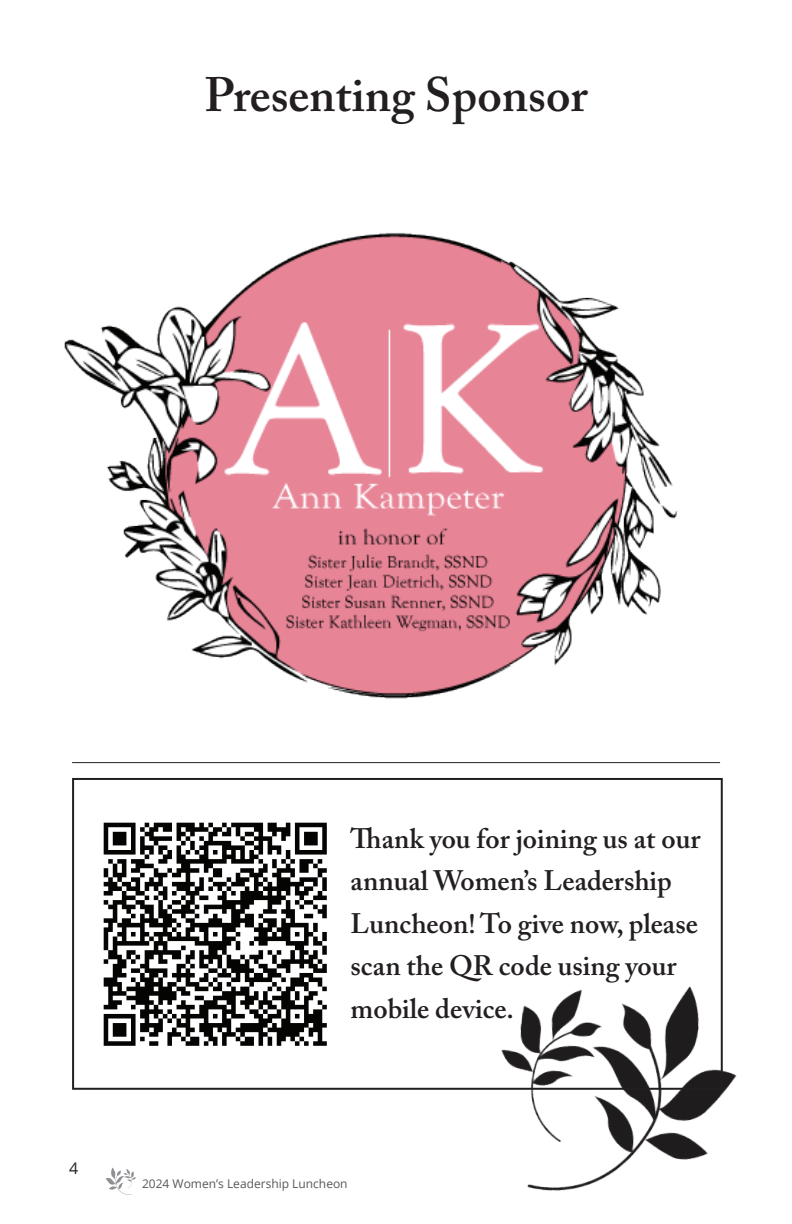
<style>
.page{position:relative;width:792px;height:1224px;background:#fff}
.page>*{position:absolute;margin:0;border:0;box-sizing:border-box;transform-origin:0 0}
.t1{font:600 48px "Adobe Caslon Pro";color:#231f20}
.t2{font:600 28px/42.6px "Adobe Caslon Pro";color:#231f20}
.t3{font:16px "Open Sans";color:#231f20}
.t4{font:12px "Open Sans";color:#57585a}
</style>
<div class="page">
<svg style="left:106px;top:1168px;width:30px;height:27px"></svg>
<img style="left:501px;top:986px;width:236px;height:205px">
<div style="left:72px;top:778px;width:651px;height:312px;border:2px solid #231f20"></div>
<img style="left:103px;top:822px;width:224px;height:224px">
<hr style="left:72px;top:762px;width:648px;height:1px;background:#231f20">
<img style="left:64px;top:233px;width:614px;height:466px">
<h1 class="t1" style="left:205px;top:66px;width:385px">Presenting Sponsor</h1>
<p class="t3" style="left:69px;top:1157px;width:11px">4</p>
<p class="t2" style="left:351px;top:817px;width:351px">Thank you for joining us at our annual Women’s Leadership<br>Luncheon! To give now, please scan the QR code using your mobile device.</p>
<p class="t4" style="left:142px;top:1175px;width:207px">2024 Women’s Leadership Luncheon</p>
</div>
